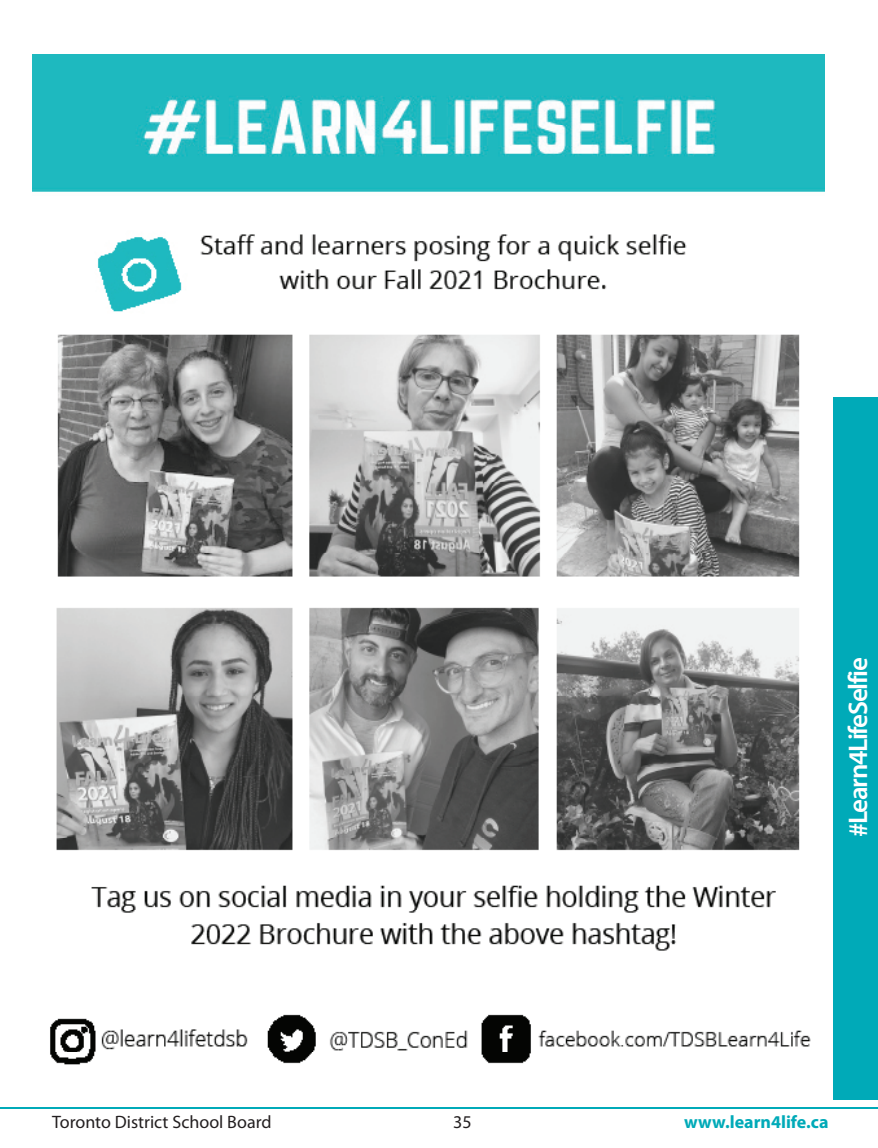
<style>
.page{position:relative;width:878px;height:1148px;background:#fff}
.page>*{position:absolute;margin:0;border:0;box-sizing:border-box;transform-origin:0 0}
.t1{font:600 27px "Myriad Pro";letter-spacing:-.05em;color:#fff}
.t2{font:18px "Myriad Pro";color:#231f20}
.t3{font:700 18px "Myriad Pro";color:#00aab8}
</style>
<div class="page">
<div style="left:833px;top:397px;width:45px;height:702px;background:#00aab8"></div>
<hr style="left:0;top:1107px;width:878px;height:1px;background:#00aab8">
<img style="left:32px;top:54px;width:843px;height:1046px">
<h1 class="t1" style="left:841px;top:837px;width:181px;rotate:-90deg">#Learn4LifeSelfie</h1>
<p class="t2" style="left:52px;top:1111px;width:221px">Toronto District School Board</p>
<p class="t2" style="left:453px;top:1111px;width:20px">35</p>
<p class="t3" style="left:684px;top:1110px;width:146px">www.learn4life.ca</p>
</div>
